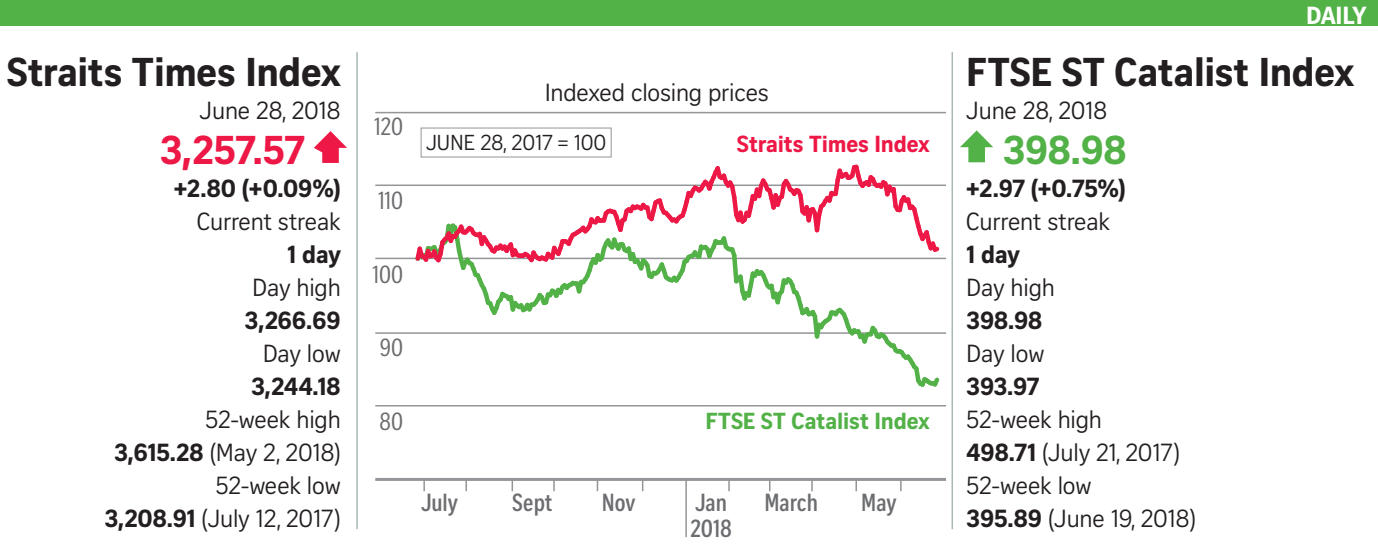
<style>
.page{position:relative;width:1378px;height:558px;background:#fff}
.page>*{position:absolute;margin:0;border:0;box-sizing:border-box;transform-origin:0 0}
.t1{font:700 39px "Curator Serp Text";letter-spacing:-.01em;color:#231f20}
.t2{font:700 39px "Curator Serp Text";color:#ed1845}
.t3{font:700 39px "Curator Serp Text";color:#52b147}
.t4{font:24px/33px "Curator Serp Text";letter-spacing:-.01em;color:#231f20;text-align:right}
.t5{font:700 24px "Curator Serp Text";letter-spacing:-.01em;color:#231f20}
.t6{font:700 24px/25.5px "Curator Head Cond ST Semi";color:#6c6d70}
.t7{font:24px "Curator Head Cond ST Regular";color:#6c6d70}
.t8{font:700 24px "Curator Serp Text";letter-spacing:-.02em;color:#fff}
.t9{font:22.5px "Curator Head ST Bold";letter-spacing:-.01em;color:#52b147}
.t10{font:22.5px "Curator Head ST Bold";letter-spacing:-.01em;color:#ed1845}
.t11{font:21px "Curator Serp Text";letter-spacing:-.01em;color:#231f20}
.s1{font-weight:700}
</style>
<div class="page">
<div style="left:1px;top:0;width:1377px;height:26px;background:#52b147"></div>
<svg style="left:960px;top:130px;width:33px;height:32px"></svg>
<svg style="left:314px;top:131px;width:33px;height:32px"></svg>
<div style="left:421px;top:127px;width:190px;height:30px;background:#fff;border:1px solid #939598"></div>
<hr style="left:356px;top:52px;width:2px;height:476px;background:#a8b7b6">
<hr style="left:951px;top:52px;width:2px;height:476px;background:#a8b7b6">
<hr style="left:375px;top:477px;width:571px;height:3px;background:#939598">
<hr style="left:375px;top:404px;width:571px;height:2px;background:#939598">
<hr style="left:375px;top:332px;width:571px;height:1px;background:#939598">
<hr style="left:375px;top:184px;width:571px;height:2px;background:#939598">
<hr style="left:375px;top:257px;width:571px;height:2px;background:#939598">
<hr style="left:375px;top:112px;width:571px;height:1px;background:#939598">
<svg style="left:412px;top:164px;width:531px;height:223px"></svg>
<svg style="left:511px;top:480px;width:2px;height:10px"></svg>
<svg style="left:553px;top:480px;width:2px;height:10px"></svg>
<hr style="left:685px;top:478px;width:2px;height:58px;background:#939598">
<svg style="left:728px;top:480px;width:2px;height:10px"></svg>
<svg style="left:811px;top:480px;width:2px;height:10px"></svg>
<svg style="left:423px;top:480px;width:2px;height:10px"></svg>
<svg style="left:465px;top:480px;width:2px;height:10px"></svg>
<svg style="left:855px;top:480px;width:2px;height:10px"></svg>
<h1 class="t1" style="left:7px;top:48px;width:335px">Straits Times Index</h1>
<p class="t4" style="left:200px;top:93px;width:143px">June 28, 2018</p>
<h1 class="t2" style="left:160px;top:126px;width:146px">3,257.57</h1>
<p class="t5" style="left:174px;top:173px;width:168px">+2.80 (+0.09%)</p>
<p class="t4" style="left:197px;top:204px;width:145px">Current streak</p>
<p class="t5" style="left:287px;top:239px;width:55px">1 day</p>
<p class="t4" style="left:252px;top:270px;width:90px">Day high</p>
<p class="t5" style="left:245px;top:305px;width:98px">3,266.69</p>
<p class="t4" style="left:263px;top:336px;width:80px">Day low</p>
<p class="t5" style="left:251px;top:371px;width:91px">3,244.18</p>
<p class="t4" style="left:104px;top:402px;width:238px">52-week high<br><span class="s1">3,615.28</span> (May 2, 2018)<br>52-week low<br><span class="s1">3,208.91</span> (July 12, 2017)</p>
<p class="t7" style="left:374px;top:114px;width:30px">120</p>
<p class="t7" style="left:378px;top:187px;width:26px">110</p>
<p class="t7" style="left:373px;top:261px;width:32px">100</p>
<p class="t7" style="left:380px;top:334px;width:25px">90</p>
<p class="t7" style="left:379px;top:408px;width:25px">80</p>
<p class="t4" style="left:545px;top:75px;width:226px">Indexed closing prices</p>
<p class="t11" style="left:426px;top:130px;width:182px">JUNE 28, 2017 = 100</p>
<p class="t10" style="left:737px;top:130px;width:194px">Straits Times Index</p>
<p class="t9" style="left:705px;top:406px;width:226px">FTSE ST Catalist Index</p>
<p class="t6" style="left:421px;top:490px;width:39px">July</p>
<p class="t6" style="left:512px;top:490px;width:42px">Sept</p>
<p class="t6" style="left:602px;top:490px;width:35px">Nov</p>
<p class="t6" style="left:764px;top:490px;width:55px">March</p>
<p class="t6" style="left:861px;top:490px;width:37px">May</p>
<p class="t6" style="left:690px;top:490px;width:43px">Jan<br>2018</p>
<p class="t8" style="left:1306px;top:1px;width:62px">DAILY</p>
<h1 class="t1" style="left:966px;top:48px;width:389px">FTSE ST Catalist Index</h1>
<p class="t4" style="left:966px;top:93px;width:143px">June 28, 2018</p>
<h1 class="t3" style="left:1003px;top:126px;width:125px">398.98</h1>
<p class="t5" style="left:966px;top:173px;width:161px">+2.97 (+0.75%)</p>
<p class="t4" style="left:966px;top:204px;width:145px">Current streak</p>
<p class="t5" style="left:966px;top:239px;width:55px">1 day</p>
<p class="t4" style="left:966px;top:270px;width:90px">Day high</p>
<p class="t5" style="left:966px;top:305px;width:78px">398.98</p>
<p class="t4" style="left:966px;top:336px;width:80px">Day low</p>
<p class="t5" style="left:966px;top:371px;width:74px">393.97</p>
<p class="t4" style="left:966px;top:402px;width:231px;text-align:left">52-week high<br><span class="s1">498.71</span> (July 21, 2017)<br>52-week low<br><span class="s1">395.89</span> (June 19, 2018)</p>
</div>
